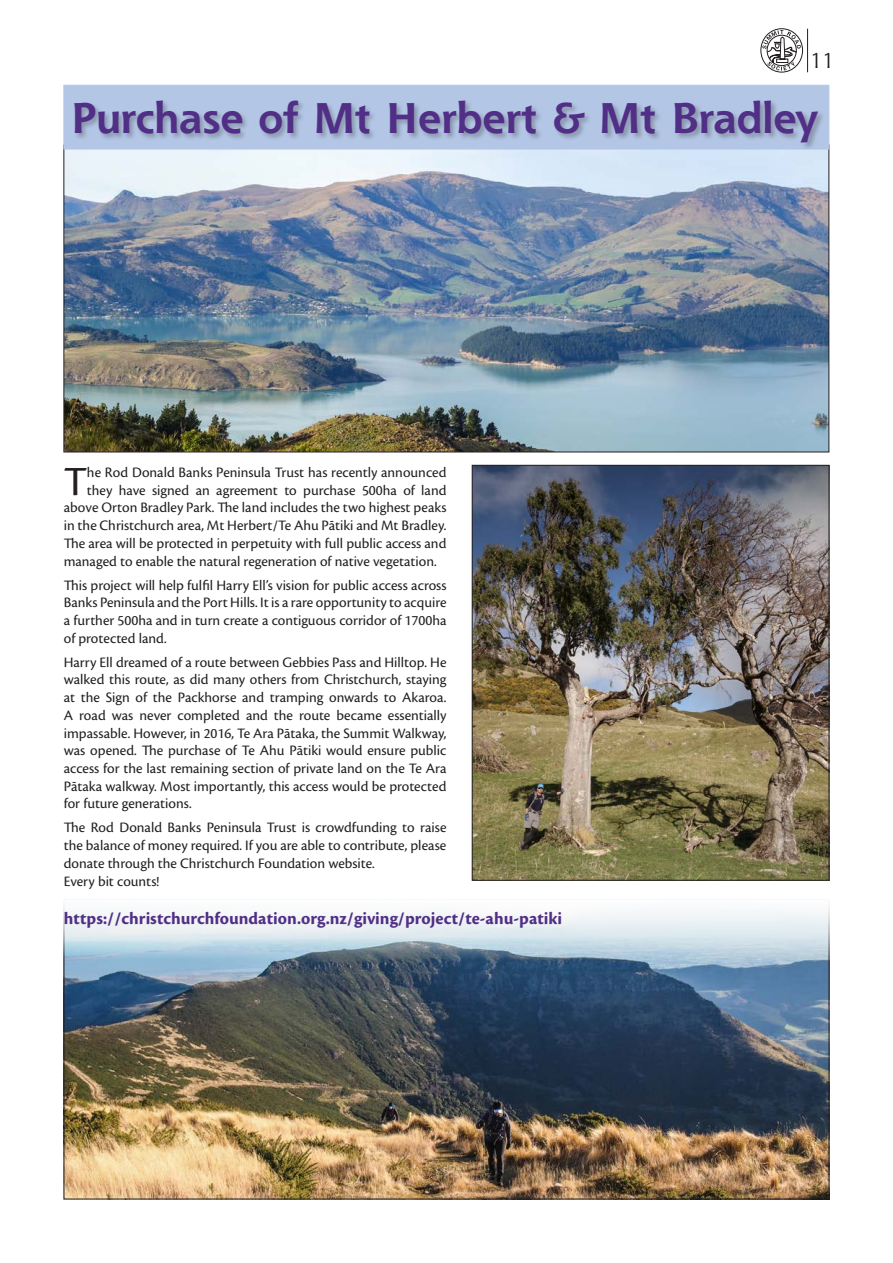
<style>
.page{position:relative;width:893px;height:1263px;background:#fff}
.page>*{position:absolute;margin:0;border:0;box-sizing:border-box;transform-origin:0 0}
.Body_Text_Cronos{font:43.2px "Cronos Pro";color:#231f20}
.Body_Text_Cronos-2{font:700 42px "Shannon";color:#512f86}
.t1{font:21px "Shannon";color:#231f20}
.Body_Text_Cronos-3{font:700 18px "Cronos Pro";color:#512f86}
.Body_Text_Cronos-4{font:15px/17.7px "Cronos Pro";color:#231f20;text-align:justify}
</style>
<div class="page">
<div style="left:761px;top:29px;width:42px;height:43px;border:1px solid #231f20;border-radius:50%"></div>
<svg style="left:762px;top:30px;width:39px;height:41px"></svg>
<hr style="left:807px;top:29px;width:1px;height:43px;background:#231f20">
<img style="left:66px;top:958px;width:761px;height:239px">
<img style="left:66px;top:149px;width:761px;height:301px">
<div style="left:64px;top:85px;width:765px;height:64px;background:#b3c6e5"></div>
<svg style="left:63px;top:905px;width:767px;height:53px"></svg>
<img style="left:474px;top:467px;width:353px;height:411px">
<div style="left:472px;top:465px;width:357px;height:415px;border:1px solid #231f20"></div>
<div style="left:73px;top:100px;width:753px;height:51px;background:#231f20;opacity:.3"></div>
<h3 class="t1" style="left:810px;top:48px;width:26px">11</h3>
<p class="Body_Text_Cronos-2" style="left:71px;top:92px;width:749px">Purchase of Mt Herbert &amp; Mt Bradley</p>
<p class="Body_Text_Cronos" style="left:64px;top:456px;width:25px">T</p>
<p class="Body_Text_Cronos-4" style="left:87px;top:463px;width:361px">he Rod Donald Banks Peninsula Trust has recently announced</p>
<p class="Body_Text_Cronos-4" style="left:87px;top:481px;width:361px">they have signed an agreement to purchase 500ha of land</p>
<p class="Body_Text_Cronos-4" style="left:64px;top:499px;width:384px">above Orton Bradley Park. The land includes the two highest peaks</p>
<p class="Body_Text_Cronos-4" style="left:64px;top:517px;width:384px">in the Christchurch area, Mt Herbert/Te Ahu Pātiki and Mt Bradley.</p>
<p class="Body_Text_Cronos-4" style="left:64px;top:534px;width:384px">The area will be protected in perpetuity with full public access and</p>
<p class="Body_Text_Cronos-4" style="left:64px;top:552px;width:374px">managed to enable the natural regeneration of native vegetation.</p>
<p class="Body_Text_Cronos-4" style="left:64px;top:576px;width:384px">This project will help fulfil Harry Ell’s vision for public access across Banks Peninsula and the Port Hills. It is a rare opportunity to acquire a further 500ha and in turn create a contiguous corridor of 1700ha of protected land.</p>
<p class="Body_Text_Cronos-4" style="left:64px;top:653px;width:384px">Harry Ell dreamed of a route between Gebbies Pass and Hilltop. He walked this route, as did many others from Christchurch, staying at the Sign of the Packhorse and tramping onwards to Akaroa.<br>A road was never completed and the route became essentially impassable. However, in 2016, Te Ara Pātaka, the Summit Walkway, was opened. The purchase of Te Ahu Pātiki would ensure public access for the last remaining section of private land on the Te Ara Pātaka walkway. Most importantly, this access would be protected for future generations.</p>
<p class="Body_Text_Cronos-4" style="left:64px;top:819px;width:384px">The Rod Donald Banks Peninsula Trust is crowdfunding to raise the balance of money required. If you are able to contribute, please donate through the Christchurch Foundation website.</p>
<p class="Body_Text_Cronos-4" style="left:64px;top:872px;width:97px">Every bit counts!</p>
<p class="Body_Text_Cronos-3" style="left:64px;top:908px;width:500px">https://christchurchfoundation.org.nz/giving/project/te-ahu-patiki</p>
</div>
